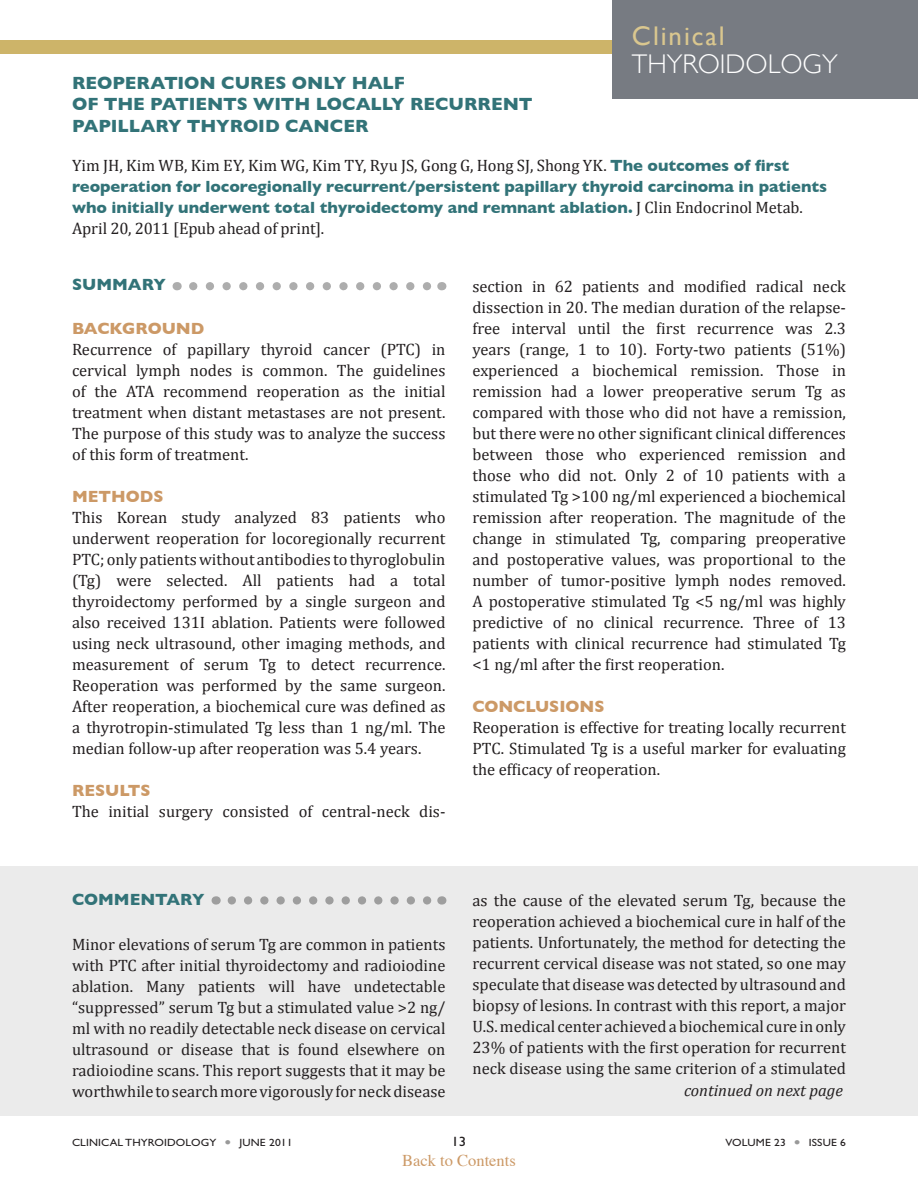
<style>
.page{position:relative;width:918px;height:1188px;background:#fff}
.page>*{position:absolute;margin:0;border:0;box-sizing:border-box;transform-origin:0 0}
.t1{font:300 27px/28.5px "Gill Sans";color:#fff}
.Topic_Header{font:700 18px/21.6px "Gill Sans";color:#327378}
.body_summary{font:16.5px/21px "Cambria";color:#231f20;text-align:justify}
.Full_reference{font:700 16.5px/21px "Gill Sans";letter-spacing:-.005em;color:#327378}
.Body_Head_2{font:700 16.5px "Gill Sans";color:#c96}
.body_summary-2{font:italic 16.5px "Cambria";color:#231f20}
.t2{font:16.5px "Times";color:#c96}
.Commentary{font:700 16.5px "Gill Sans";color:#327378}
.summary{font:700 16.5px "Gill Sans";color:#327378}
.t3{font:13.5px "Gill Sans Std";color:#231f20;scale:1.1 1}
.t4{font:10.5px "Gill Sans Std";letter-spacing:.01em;color:#231f20;scale:1.1 1}
.s1{font-weight:400;color:#dac78f}
.s2{font-family:"Cambria";font-weight:400;color:#231f20}
.s3{color:#999}
</style>
<div class="page">
<div style="left:0;top:866px;width:918px;height:250px;background:#ebebeb"></div>
<svg style="left:193px;top:282px;width:238px;height:8px"></svg>
<div style="left:0;top:40px;width:846px;height:14px;background:#cdb469"></div>
<div style="left:612px;top:0;width:306px;height:99px;background:#777b82"></div>
<svg style="left:232px;top:896px;width:200px;height:9px"></svg>
<p class="t1" style="left:632px;top:21px;width:207px"><span class="s1">Clinical<br></span>THYROIDOLOGY</p>
<p class="Topic_Header" style="left:72px;top:72px;width:462px">REOPERATION CURES ONLY HALF<br>OF THE PATIENTS WITH LOCALLY RECURRENT<br>PAPILLARY THYROID CANCER</p>
<p class="Full_reference" style="left:72px;top:155px;width:757px"><span class="s2">Yim JH, Kim WB, Kim EY, Kim WG, Kim TY, Ryu JS, Gong G, Hong SJ, Shong YK.</span> The outcomes of first reoperation for locoregionally recurrent/persistent papillary thyroid carcinoma in patients who initially underwent total thyroidectomy and remnant ablation. <span class="s2">J Clin Endocrinol Metab.<br>April 20, 2011 [Epub ahead of print].</span></p>
<p class="summary" style="left:72px;top:275px;width:95px">SUMMARY</p>
<p class="Body_Head_2" style="left:72px;top:319px;width:134px">BACKGROUND</p>
<p class="body_summary" style="left:72px;top:339px;width:375px">Recurrence of papillary thyroid cancer (PTC) in cervical lymph nodes is common. The guidelines of the ATA recommend reoperation as the initial treatment when distant metastases are not present.<br>The purpose of this study was to analyze the success of this form of treatment.</p>
<p class="Body_Head_2" style="left:72px;top:487px;width:93px">METHODS</p>
<p class="body_summary" style="left:72px;top:507px;width:375px">This Korean study analyzed 83 patients who underwent reoperation for locoregionally recurrent PTC; only patients without antibodies to thyroglobulin (Tg) were selected. All patients had a total thyroidectomy performed by a single surgeon and also received 131I ablation. Patients were followed using neck ultrasound, other imaging methods, and measurement of serum Tg to detect recurrence.<br>Reoperation was performed by the same surgeon.<br>After reoperation, a biochemical cure was defined as a thyrotropin-stimulated Tg less than 1 ng/ml. The median follow-up after reoperation was 5.4 years.</p>
<p class="Body_Head_2" style="left:72px;top:781px;width:80px">RESULTS</p>
<p class="body_summary" style="left:72px;top:801px;width:375px">The initial surgery consisted of central-neck dis-</p>
<p class="body_summary" style="left:472px;top:276px;width:375px">section in 62 patients and modified radical neck dissection in 20. The median duration of the relapse&shy;free interval until the first recurrence was 2.3 years (range, 1 to 10). Forty-two patients (51%) experienced a biochemical remission. Those in remission had a lower preoperative serum Tg as compared with those who did not have a remission, but there were no other significant clinical differences between those who experienced remission and those who did not. Only 2 of 10 patients with a stimulated Tg &gt;100 ng/ml experienced a biochemical remission after reoperation. The magnitude of the change in stimulated Tg, comparing preoperative and postoperative values, was proportional to the number of tumor-positive lymph nodes removed.<br>A postoperative stimulated Tg &lt;5 ng/ml was highly predictive of no clinical recurrence. Three of 13 patients with clinical recurrence had stimulated Tg &lt;1 ng/ml after the first reoperation.</p>
<p class="Body_Head_2" style="left:472px;top:697px;width:133px">CONCLUSIONS</p>
<p class="body_summary" style="left:472px;top:717px;width:375px">Reoperation is effective for treating locally recurrent PTC. Stimulated Tg is a useful marker for evaluating the efficacy of reoperation.</p>
<p class="Commentary" style="left:72px;top:889px;width:134px">COMMENTARY</p>
<p class="body_summary" style="left:72px;top:933px;width:375px">Minor elevations of serum Tg are common in patients with PTC after initial thyroidectomy and radioiodine ablation. Many patients will have undetectable “suppressed” serum Tg but a stimulated value &gt;2 ng/ ml with no readily detectable neck disease on cervical ultrasound or disease that is found elsewhere on radioiodine scans. This report suggests that it may be worthwhile to search more vigorously for neck disease</p>
<p class="body_summary" style="left:472px;top:890px;width:375px">as the cause of the elevated serum Tg, because the reoperation achieved a biochemical cure in half of the patients. Unfortunately, the method for detecting the recurrent cervical disease was not stated, so one may speculate that disease was detected by ultrasound and biopsy of lesions. In contrast with this report, a major U.S. medical center achieved a biochemical cure in only 23% of patients with the first operation for recurrent neck disease using the same criterion of a stimulated</p>
<p class="body_summary-2" style="left:684px;top:1080px;width:160px">continued on next page</p>
<p class="t4" style="left:72px;top:1137px;width:202px">CLINICAL THYROIDOLOGY <span class="s3">●</span> JUNE 2011</p>
<p class="t3" style="left:451px;top:1134px;width:15px">13</p>
<p class="t4" style="left:726px;top:1137px;width:111px">VOLUME 23 <span class="s3">●</span> ISSUE 6</p>
<p class="t2" style="left:402px;top:1145px;width:115px">Back to Contents</p>
</div>
